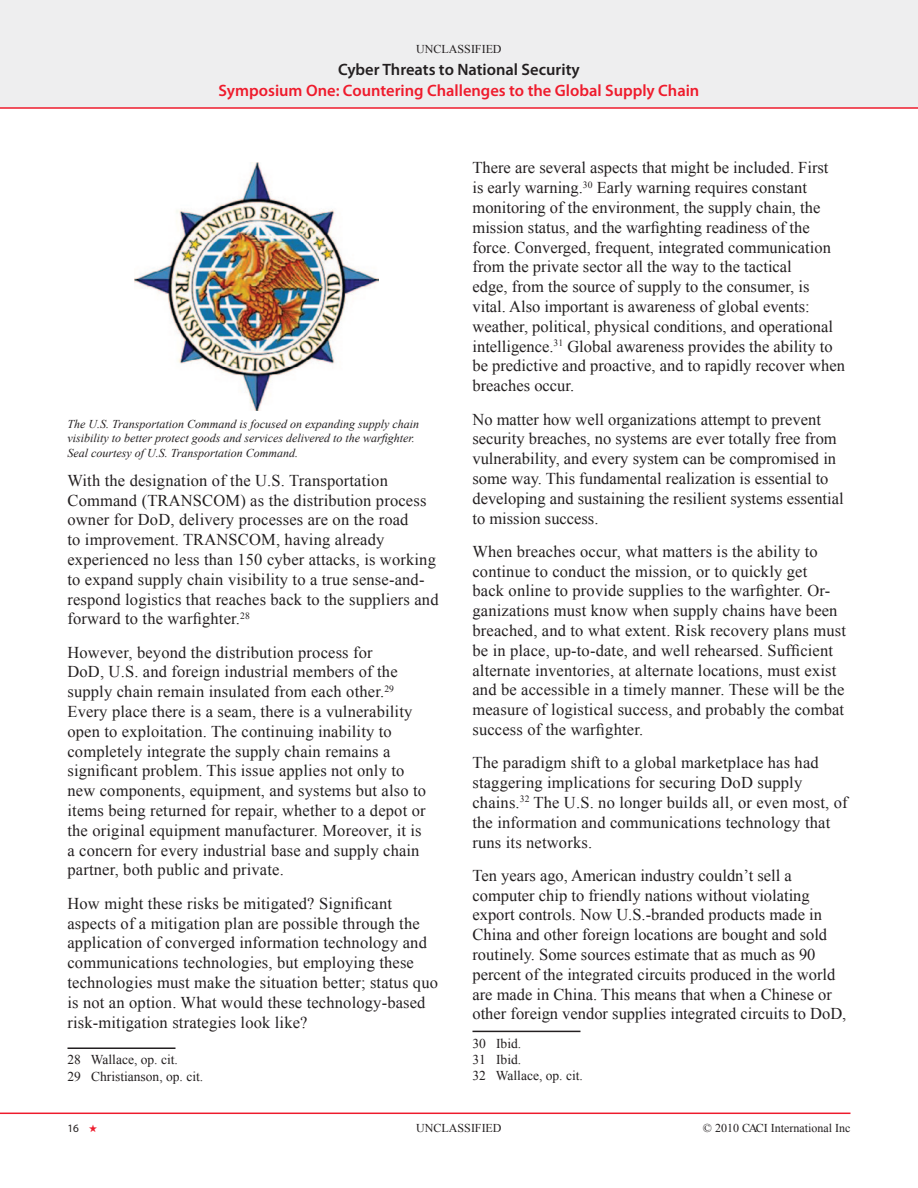
<style>
.page{position:relative;width:918px;height:1188px;background:#fff}
.page>*{position:absolute;margin:0;border:0;box-sizing:border-box;transform-origin:0 0}
.t1{font:16.5px/19.8px "Times New Roman";letter-spacing:.01em;color:#231f20}
.t2{font:600 16.5px "Myriad Pro";color:#ee1b2c}
.t3{font:600 16.5px "Myriad Pro";color:#231f20}
.t4{font:13.5px/16.2px "Times New Roman";color:#231f20}
.t5{font:italic 12px/14.4px "Times New Roman";color:#231f20}
.t6{font:12px "Times New Roman";color:#231f20}
.t7{font:11.25px "Myriad Pro";color:#231f20}
.s1{color:#ee1b2c}
</style>
<div class="page">
<div style="left:0;top:0;width:918px;height:107px;background:#eeeeef"></div>
<hr style="left:0;top:1113px;width:850px;height:1px;background:#ee1b2c">
<hr style="left:0;top:107px;width:918px;height:2px;background:#ee1b2c">
<hr style="left:472px;top:1031px;width:108px;height:1px;background:#231f20">
<img style="left:135px;top:162px;width:243px;height:248px">
<hr style="left:68px;top:1047px;width:108px;height:2px;background:#231f20">
<p class="t6" style="left:416px;top:40px;width:87px">UNCLASSIFIED</p>
<p class="t3" style="left:338px;top:59px;width:243px">Cyber Threats to National Security</p>
<p class="t2" style="left:219px;top:80px;width:482px">Symposium One: Countering Challenges to the Global Supply Chain</p>
<p class="t5" style="left:68px;top:416px;width:353px">The U.S. Transportation Command is focused on expanding supply chain visibility to better protect goods and services delivered to the warfighter.<br>Seal courtesy of U.S. Transportation Command.</p>
<p class="t1" style="left:68px;top:470px;width:373px">With the designation of the U.S. Transportation Command (TRANSCOM) as the distribution process owner for DoD, delivery processes are on the road<br>to improvement. TRANSCOM, having already experienced no less than 150 cyber attacks, is working to expand supply chain visibility to a true sense-and&shy;respond logistics that reaches back to the suppliers and forward to the warfighter.<sup>28</sup></p>
<p class="t1" style="left:67px;top:642px;width:360px">However, beyond the distribution process for<br>DoD, U.S. and foreign industrial members of the supply chain remain insulated from each other.<sup>29<br></sup>Every place there is a seam, there is a vulnerability open to exploitation. The continuing inability to completely integrate the supply chain remains a significant problem. This issue applies not only to new components, equipment, and systems but also to items being returned for repair, whether to a depot or the original equipment manufacturer. Moreover, it is a concern for every industrial base and supply chain partner, both public and private.</p>
<p class="t1" style="left:67px;top:893px;width:372px">How might these risks be mitigated? Significant aspects of a mitigation plan are possible through the application of converged information technology and communications technologies, but employing these technologies must make the situation better; status quo is not an option. What would these technology-based risk-mitigation strategies look like?</p>
<p class="t4" style="left:68px;top:1052px;width:137px">28 Wallace, op. cit.<br>29 Christianson, op. cit.</p>
<p class="t1" style="left:472px;top:158px;width:374px">There are several aspects that might be included. First<br>is early warning.<sup>30</sup> Early warning requires constant monitoring of the environment, the supply chain, the mission status, and the warfighting readiness of the force. Converged, frequent, integrated communication from the private sector all the way to the tactical<br>edge, from the source of supply to the consumer, is vital. Also important is awareness of global events: weather, political, physical conditions, and operational intelligence.<sup>31</sup> Global awareness provides the ability to be predictive and proactive, and to rapidly recover when breaches occur.</p>
<p class="t1" style="left:472px;top:409px;width:373px">No matter how well organizations attempt to prevent security breaches, no systems are ever totally free from vulnerability, and every system can be compromised in some way. This fundamental realization is essential to developing and sustaining the resilient systems essential to mission success.</p>
<p class="t1" style="left:472px;top:541px;width:375px">When breaches occur, what matters is the ability to continue to conduct the mission, or to quickly get<br>back online to provide supplies to the warfighter. Or&shy;ganizations must know when supply chains have been breached, and to what extent. Risk recovery plans must be in place, up-to-date, and well rehearsed. Sufficient alternate inventories, at alternate locations, must exist and be accessible in a timely manner. These will be the measure of logistical success, and probably the combat success of the warfighter.</p>
<p class="t1" style="left:472px;top:753px;width:377px">The paradigm shift to a global marketplace has had staggering implications for securing DoD supply chains.<sup>32</sup> The U.S. no longer builds all, or even most, of the information and communications technology that runs its networks.</p>
<p class="t1" style="left:472px;top:865px;width:375px">Ten years ago, American industry couldn’t sell a computer chip to friendly nations without violating export controls. Now U.S.-branded products made in China and other foreign locations are bought and sold routinely. Some sources estimate that as much as 90 percent of the integrated circuits produced in the world are made in China. This means that when a Chinese or other foreign vendor supplies integrated circuits to DoD,</p>
<p class="t4" style="left:472px;top:1035px;width:112px">30 Ibid.<br>31 Ibid.<br>32 Wallace, op. cit.</p>
<p class="t7" style="left:68px;top:1121px;width:32px">16 <span class="s1">★</span></p>
<p class="t6" style="left:416px;top:1120px;width:87px">UNCLASSIFIED</p>
<p class="t6" style="left:703px;top:1120px;width:149px">© 2010 CACI International Inc</p>
</div>
